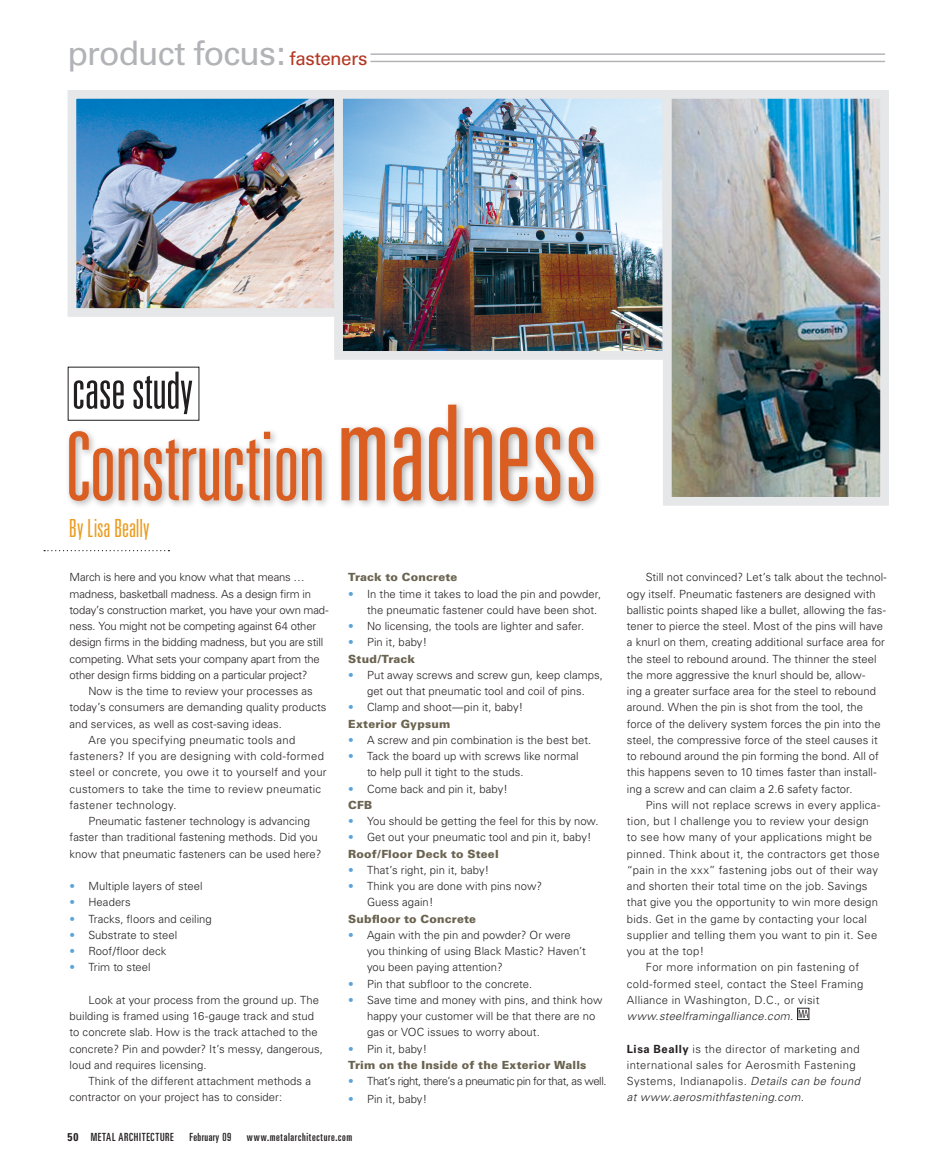
<style>
.page{position:relative;width:934px;height:1170px;background:#fff}
.page>*{position:absolute;margin:0;border:0;box-sizing:border-box;transform-origin:0 0}
.t1{font:300 ultra-condensed 95px "Univers";letter-spacing:-.01em;color:#da5d21}
.t2{font:300 ultra-condensed 51.25px "Univers";letter-spacing:-.01em;color:#231f20}
.t3{font:33.75px "Univers";letter-spacing:-.03em;color:#b2b3b7}
.AuthorByline{font:300 ultra-condensed 25px "Univers";letter-spacing:-.005em;color:#ea9d22}
.t4{font:300 11.25px/16.2px "Univers";letter-spacing:.005em;color:#231f20}
.t5{font:300 11.25px/16.2px "Univers";letter-spacing:-.015em;color:#231f20}
.t6{font:300 11.25px/16.2px "Univers";letter-spacing:.025em;color:#231f20}
.t7{font:900 11.25px "Univers";letter-spacing:.015em;color:#6a6350}
.t8{font:300 11.25px/16.2px "Univers";letter-spacing:.035em;color:#231f20}
.t9{font:300 11.25px "Univers";letter-spacing:.03em;color:#231f20}
.t10{font:italic 300 11.25px "Univers";letter-spacing:.03em;color:#231f20}
.t11{font:ultra-condensed 11.25px "Univers";letter-spacing:.055em;color:#231f20}
.t12{font:300 11.25px "Univers";letter-spacing:-.035em;color:#231f20}
.s1{font-size:18.75px;color:#b23722}
.s2{font-size:132.5px}
.s3{color:#5fa4d9}
.s4{font-weight:700;font-stretch:condensed}
.s5{font-weight:700}
.s6{font-style:italic}
</style>
<div class="page">
<hr style="left:371px;top:53px;width:513px;height:2px;background:#b2b3b7">
<hr style="left:371px;top:61px;width:513px;height:1px;background:#b2b3b7">
<div style="left:797px;top:1008px;width:12px;height:12px;border:1px solid #231f20"></div>
<svg style="left:798px;top:1010px;width:10px;height:8px"></svg>
<div style="left:65px;top:400px;width:537px;height:111px;background:#231f20;opacity:.35"></div>
<svg style="left:44px;top:550px;width:125px;height:1px"></svg>
<div style="left:68px;top:367px;width:131px;height:54px;border:1px solid #231f20"></div>
<img style="left:78px;top:100px;width:255px;height:207px">
<div style="left:68px;top:90px;width:275px;height:227px;border:9px solid #e6e7e9"></div>
<img style="left:344px;top:100px;width:317px;height:250px">
<div style="left:334px;top:90px;width:337px;height:270px;border:9px solid #e6e7e9"></div>
<img style="left:673px;top:100px;width:206px;height:396px">
<div style="left:663px;top:90px;width:226px;height:416px;border:9px solid #e6e7e9"></div>
<p class="t3" style="left:68px;top:34px;width:302px">product focus: <span class="s1">fasteners</span></p>
<p class="t2" style="left:72px;top:364px;width:123px">case study</p>
<p class="t1" style="left:64px;top:417px;width:535px">Construction <span class="s2">madness</span></p>
<p class="AuthorByline" style="left:69px;top:515px;width:82px">By Lisa Beally</p>
<p class="t5" style="left:70px;top:569px;width:261px">March is here and you know what that means … madness, basketball madness. As a design firm in today’s construction market, you have your own mad&shy;ness. You might not be competing against 64 other design firms in the bidding madness, but you are still competing. What sets your company apart from the other design firms bidding on a particular project?</p>
<p class="t4" style="left:70px;top:683px;width:258px;text-indent:19px">Now is the time to review your processes as today’s consumers are demanding quality products and services, as well as cost-saving ideas.</p>
<p class="t6" style="left:70px;top:732px;width:258px;text-indent:19px">Are you specifying pneumatic tools and fasteners? If you are designing with cold-formed steel or concrete, you owe it to yourself and your customers to take the time to review pneumatic fastener technology.</p>
<p class="t4" style="left:70px;top:813px;width:253px;text-indent:19px">Pneumatic fastener technology is advancing faster than traditional fastening methods. Did you know that pneumatic fasteners can be used here?</p>
<p class="t4" style="left:70px;top:878px;width:134px"><span class="s3">•</span> Multiple layers of steel</p>
<p class="t4" style="left:70px;top:894px;width:63px"><span class="s3">•</span> Headers</p>
<p class="t4" style="left:70px;top:910px;width:144px"><span class="s3">•</span> Tracks, floors and ceiling</p>
<p class="t4" style="left:70px;top:927px;width:109px"><span class="s3">•</span> Substrate to steel</p>
<p class="t4" style="left:70px;top:943px;width:98px"><span class="s3">•</span> Roof/floor deck</p>
<p class="t4" style="left:70px;top:959px;width:83px"><span class="s3">•</span> Trim to steel</p>
<p class="t4" style="left:70px;top:992px;width:255px;text-indent:19px">Look at your process from the ground up. The building is framed using 16-gauge track and stud to concrete slab. How is the track attached to the concrete? Pin and powder? It’s messy, dangerous, loud and requires licensing.</p>
<p class="t4" style="left:70px;top:1073px;width:243px;text-indent:19px">Think of the different attachment methods a contractor on your project has to consider:</p>
<p class="t7" style="left:348px;top:570px;width:111px">Track to Concrete</p>
<p class="t4" style="left:348px;top:585px;width:254px"><span class="s3">•</span> In the time it takes to load the pin and powder,</p>
<p class="t4" style="left:367px;top:602px;width:232px">the pneumatic fastener could have been shot.</p>
<p class="t4" style="left:348px;top:618px;width:237px"><span class="s3">•</span> No licensing, the tools are lighter and safer.</p>
<p class="t4" style="left:348px;top:634px;width:80px"><span class="s3">•</span> Pin it, baby!</p>
<p class="t7" style="left:348px;top:651px;width:68px">Stud/Track</p>
<p class="t4" style="left:348px;top:667px;width:256px"><span class="s3">•</span> Put away screws and screw gun, keep clamps,</p>
<p class="t4" style="left:367px;top:683px;width:219px">get out that pneumatic tool and coil of pins.</p>
<p class="t4" style="left:348px;top:699px;width:177px"><span class="s3">•</span> Clamp and shoot—pin it, baby!</p>
<p class="t7" style="left:348px;top:716px;width:104px">Exterior Gypsum</p>
<p class="t4" style="left:348px;top:732px;width:245px"><span class="s3">•</span> A screw and pin combination is the best bet.</p>
<p class="t4" style="left:348px;top:748px;width:232px"><span class="s3">•</span> Tack the board up with screws like normal</p>
<p class="t4" style="left:367px;top:764px;width:158px">to help pull it tight to the studs.</p>
<p class="t4" style="left:348px;top:780px;width:161px"><span class="s3">•</span> Come back and pin it, baby!</p>
<p class="t7" style="left:348px;top:798px;width:26px">CFB</p>
<p class="t4" style="left:348px;top:813px;width:252px"><span class="s3">•</span> You should be getting the feel for this by now.</p>
<p class="t4" style="left:348px;top:829px;width:245px"><span class="s3">•</span> Get out your pneumatic tool and pin it, baby!</p>
<p class="t7" style="left:348px;top:846px;width:152px">Roof/Floor Deck to Steel</p>
<p class="t4" style="left:348px;top:862px;width:143px"><span class="s3">•</span> That’s right, pin it, baby!</p>
<p class="t4" style="left:348px;top:878px;width:195px"><span class="s3">•</span> Think you are done with pins now?</p>
<p class="t4" style="left:367px;top:894px;width:68px">Guess again!</p>
<p class="t7" style="left:348px;top:911px;width:129px">Subfloor to Concrete</p>
<p class="t4" style="left:348px;top:927px;width:224px"><span class="s3">•</span> Again with the pin and powder? Or were</p>
<p class="t4" style="left:367px;top:943px;width:220px">you thinking of using Black Mastic? Haven’t</p>
<p class="t4" style="left:367px;top:959px;width:137px">you been paying attention?</p>
<p class="t4" style="left:348px;top:975px;width:185px"><span class="s3">•</span> Pin that subfloor to the concrete.</p>
<p class="t4" style="left:348px;top:992px;width:256px"><span class="s3">•</span> Save time and money with pins, and think how</p>
<p class="t4" style="left:367px;top:1008px;width:230px">happy your customer will be that there are no</p>
<p class="t4" style="left:367px;top:1024px;width:174px">gas or VOC issues to worry about.</p>
<p class="t4" style="left:348px;top:1040px;width:80px"><span class="s3">•</span> Pin it, baby!</p>
<p class="t7" style="left:348px;top:1058px;width:240px">Trim on the Inside of the Exterior Walls</p>
<p class="t12" style="left:348px;top:1074px;width:260px"><span class="s3">•</span> That’s right, there’s a pneumatic pin for that, as well.</p>
<p class="t4" style="left:348px;top:1090px;width:80px"><span class="s3">•</span> Pin it, baby!</p>
<p class="t11" style="left:68px;top:1131px;width:108px"><span class="s4">50</span> METAL ARCHITECTURE</p>
<p class="t11" style="left:189px;top:1131px;width:43px">February 09</p>
<p class="t11" style="left:247px;top:1131px;width:107px">www.metalarchitecture.com</p>
<p class="t4" style="left:627px;top:569px;width:261px;text-indent:19px">Still not convinced? Let’s talk about the technol&shy;ogy itself. Pneumatic fasteners are designed with ballistic points shaped like a bullet, allowing the fas&shy;tener to pierce the steel. Most of the pins will have a knurl on them, creating additional surface area for the steel to rebound around. The thinner the steel the more aggressive the knurl should be, allow-<br>ing a greater surface area for the steel to rebound around. When the pin is shot from the tool, the force of the delivery system forces the pin into the steel, the compressive force of the steel causes it to rebound around the pin forming the bond. All of this happens seven to 10 times faster than install&shy;ing a screw and can claim a 2.6 safety factor.</p>
<p class="t4" style="left:627px;top:797px;width:255px;text-indent:19px">Pins will not replace screws in every applica&shy;tion, but I challenge you to review your design to see how many of your applications might be pinned. Think about it, the contractors get those “pain in the xxx” fastening jobs out of their way and shorten their total time on the job. Savings that give you the opportunity to win more design bids. Get in the game by contacting your local supplier and telling them you want to pin it. See you at the top!</p>
<p class="t9" style="left:646px;top:960px;width:215px">For more information on pin fastening of</p>
<p class="t9" style="left:627px;top:977px;width:238px">cold-formed steel, contact the Steel Framing</p>
<p class="t9" style="left:627px;top:993px;width:194px">Alliance in Washington, D.C., or visit</p>
<p class="t10" style="left:627px;top:1009px;width:168px">www.steelframingalliance.com.</p>
<p class="t8" style="left:627px;top:1040px;width:234px"><span class="s5">Lisa Beally</span> is the director of marketing and international sales for Aerosmith Fastening</p>
<p class="t8" style="left:627px;top:1073px;width:234px">Systems, Indianapolis. <span class="s6">Details can be found</span></p>
<p class="t10" style="left:627px;top:1090px;width:178px">at www.aerosmithfastening.com.</p>
</div>
